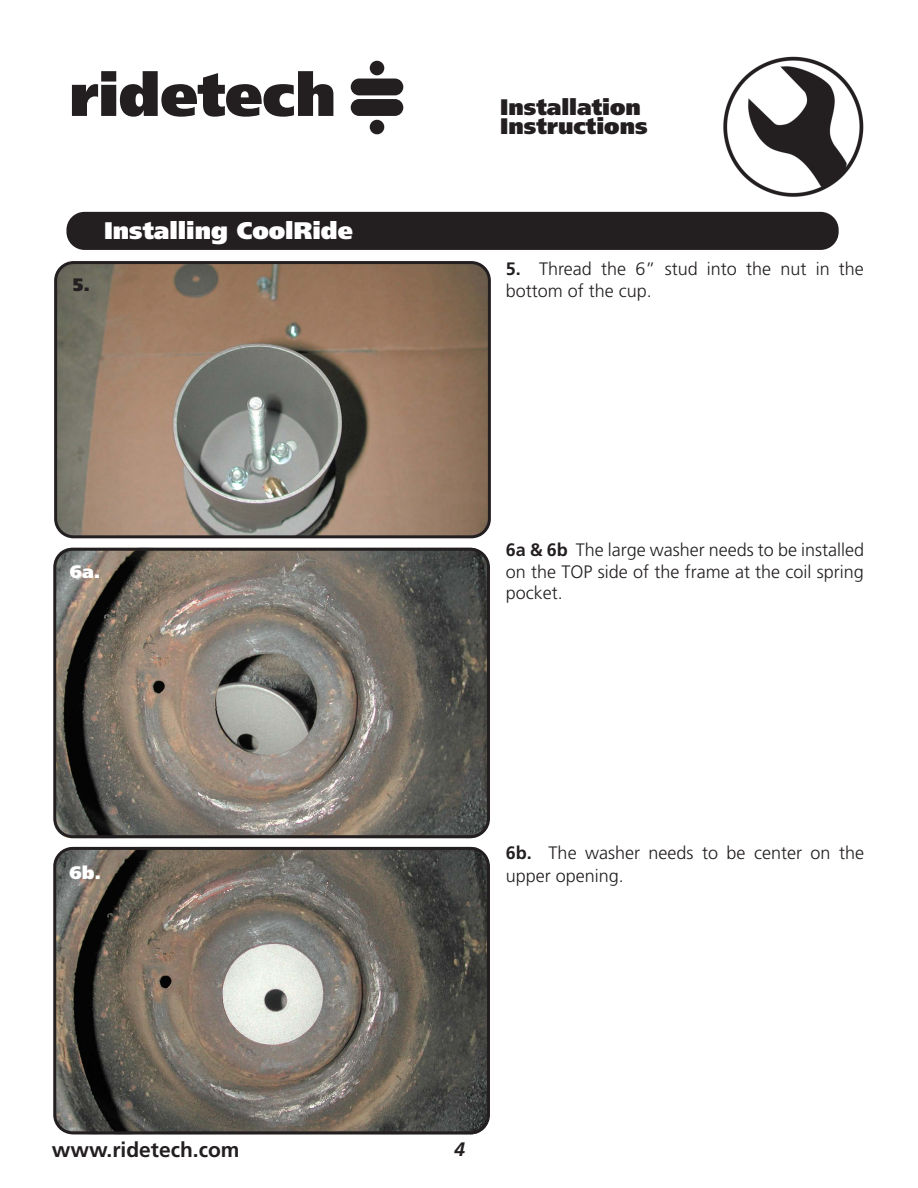
<style>
.page{position:relative;width:918px;height:1188px;background:#fff}
.page>*{position:absolute;margin:0;border:0;box-sizing:border-box;transform-origin:0 0}
.t1{font:900 24px "Frutiger LT Pro";color:#fff}
.t2{font:900 22.5px/19.5px "Frutiger LT Pro";color:#231f20}
.t3{font:700 21px "Frutiger LT Pro";color:#231f20}
.t4{font:italic 700 19.5px "Frutiger LT Pro";color:#231f20}
.t5{font:300 18px/21.6px "Frutiger LT Pro";color:#231f20}
.t6{font:900 18px "Frutiger LT Pro";color:#fff}
.t7{font:900 18px "Frutiger LT Pro";color:#231f20}
.s1{font-weight:700}
</style>
<div class="page">
<img style="left:723px;top:56px;width:141px;height:141px">
<svg style="left:72px;top:71px;width:261px;height:46px"></svg>
<div style="left:351px;top:79px;width:52px;height:16px;background:#231f20;border-radius:8px"></div>
<div style="left:351px;top:99px;width:52px;height:17px;background:#231f20;border-radius:8px"></div>
<div style="left:370px;top:61px;width:14px;height:14px;background:#231f20;border-radius:50%"></div>
<div style="left:370px;top:120px;width:14px;height:14px;background:#231f20;border-radius:50%"></div>
<img style="left:57px;top:548px;width:429px;height:290px">
<img style="left:57px;top:847px;width:429px;height:287px">
<div style="left:66px;top:212px;width:773px;height:38px;background:#231f20;border-radius:18px"></div>
<div style="left:53px;top:548px;width:437px;height:290px;border:3px solid #231f20;border-radius:18px"></div>
<div style="left:53px;top:847px;width:437px;height:287px;border:3px solid #231f20;border-radius:18px"></div>
<img style="left:58px;top:265px;width:429px;height:272px">
<div style="left:54px;top:261px;width:437px;height:277px;border:3px solid #231f20;border-radius:18px"></div>
<p class="t7" style="left:73px;top:274px;width:19px">5.</p>
<h1 class="t1" style="left:104px;top:216px;width:250px">Installing CoolRide</h1>
<p class="t6" style="left:70px;top:560px;width:32px">6a.</p>
<p class="t6" style="left:70px;top:861px;width:33px">6b.</p>
<p class="t2" style="left:500px;top:97px;width:149px">Installation<br>Instructions</p>
<p class="t5" style="left:506px;top:258px;width:360px"><span class="s1">5.</span> Thread the 6” stud into the nut in the bottom of the cup.</p>
<p class="t5" style="left:506px;top:539px;width:360px;text-align:justify"><span class="s1">6a &amp; 6b</span> The large washer needs to be installed on the TOP side of the frame at the coil spring pocket.</p>
<p class="t5" style="left:506px;top:841px;width:360px;line-height:23.4px"><span class="s1">6b.</span> The washer needs to be center on the upper opening.</p>
<p class="t3" style="left:52px;top:1137px;width:189px">www.ridetech.com</p>
<p class="t4" style="left:454px;top:1138px;width:12px">4</p>
</div>
